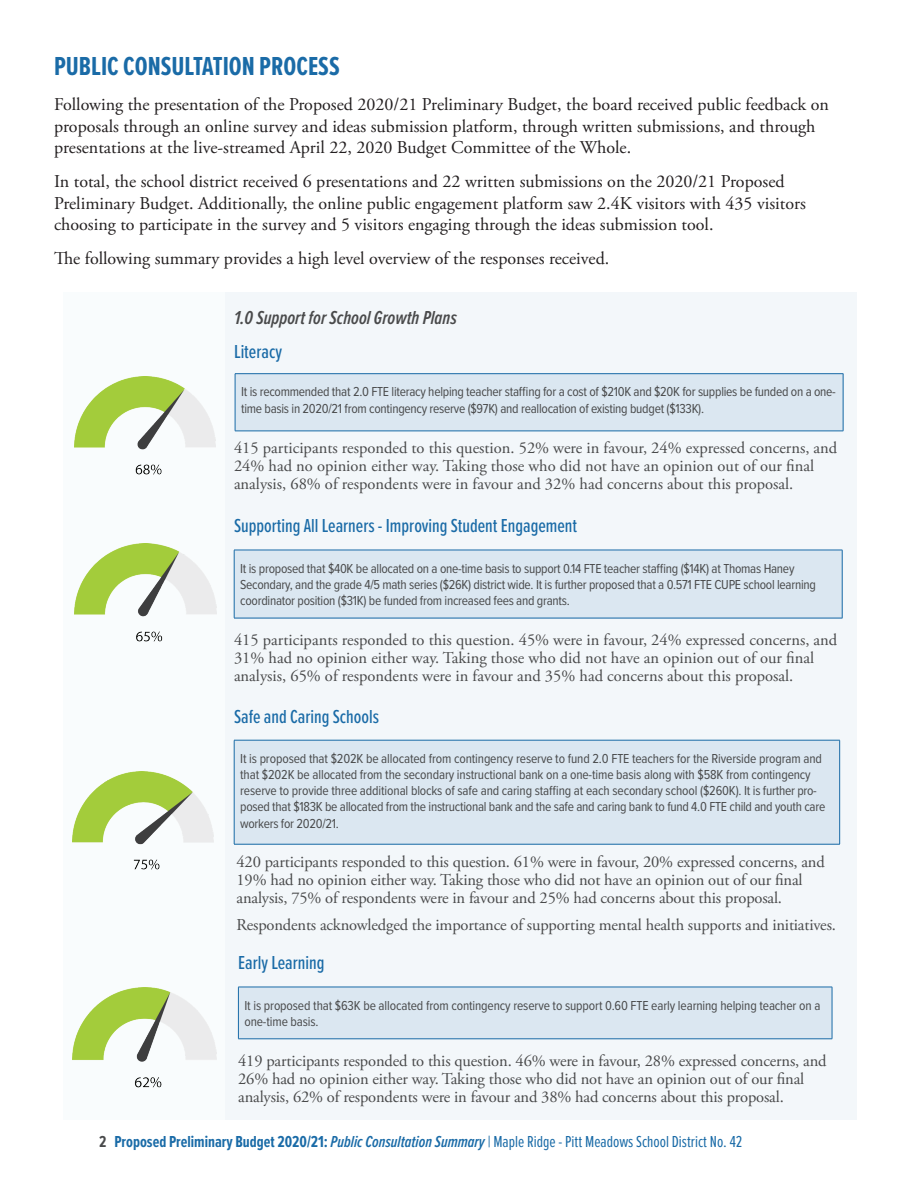
<style>
.page{position:relative;width:918px;height:1188px;background:#fff}
.page>*{position:absolute;margin:0;border:0;box-sizing:border-box;transform-origin:0 0}
.t1{font:700 27px "Proxima Nova Ex Cn";color:#1a6ba7}
.t2{font:500 19.5px "Proxima Nova Ex Cn";color:#1a6ba7}
.t3{font:italic 600 19.5px "Proxima Nova Ex Cn";color:#494a4b}
.t4{font:18px/21.6px "Adobe Garamond Pro";color:#231f20}
.t5{font:16.5px/18px "Adobe Garamond Pro";letter-spacing:-.01em;color:#494a4b}
.t6{font:16.5px "Proxima Nova Ex Cn";color:#1a6ba7}
.t7{font:13.5px/16.2px "Proxima Nova Cond";letter-spacing:-.02em;color:#494a4b}
.s1{font-weight:700;color:#494a4b}
.s2{font-weight:700}
.s3{font-weight:600;font-style:italic}
</style>
<div class="page">
<div style="left:63px;top:292px;width:793px;height:828px;background:#f3f7fa"></div>
<div style="left:63px;top:292px;width:161px;height:828px;background:#f9fcfd"></div>
<div style="left:235px;top:374px;width:608px;height:57px;background:#dbe7f1"></div>
<hr style="left:235px;top:374px;width:1px;height:57px;background:#1a6ba7">
<hr style="left:843px;top:374px;width:1px;height:57px;background:#1a6ba7">
<hr style="left:235px;top:431px;width:608px;height:1px;background:#1a6ba7">
<hr style="left:235px;top:373px;width:608px;height:1px;background:#1a6ba7">
<img style="left:74px;top:376px;width:142px;height:99px">
<div style="left:234px;top:550px;width:608px;height:68px;background:#dbe7f1"></div>
<hr style="left:234px;top:550px;width:1px;height:68px;background:#1a6ba7">
<hr style="left:842px;top:550px;width:1px;height:68px;background:#1a6ba7">
<hr style="left:234px;top:618px;width:608px;height:1px;background:#1a6ba7">
<hr style="left:234px;top:550px;width:608px;height:1px;background:#1a6ba7">
<div style="left:234px;top:740px;width:606px;height:104px;background:#dbe7f1"></div>
<hr style="left:234px;top:740px;width:1px;height:104px;background:#1a6ba7">
<hr style="left:839px;top:740px;width:1px;height:104px;background:#1a6ba7">
<hr style="left:234px;top:844px;width:606px;height:1px;background:#1a6ba7">
<hr style="left:234px;top:740px;width:606px;height:1px;background:#1a6ba7">
<div style="left:238px;top:987px;width:594px;height:52px;background:#dbe7f1"></div>
<hr style="left:238px;top:987px;width:1px;height:52px;background:#1a6ba7">
<hr style="left:832px;top:987px;width:1px;height:52px;background:#1a6ba7">
<hr style="left:238px;top:1039px;width:594px;height:1px;background:#1a6ba7">
<hr style="left:238px;top:987px;width:594px;height:1px;background:#1a6ba7">
<img style="left:75px;top:544px;width:141px;height:98px">
<img style="left:72px;top:772px;width:141px;height:98px">
<img style="left:73px;top:988px;width:144px;height:100px">
<h1 class="t1" style="left:54px;top:50px;width:287px">PUBLIC CONSULTATION PROCESS</h1>
<p class="t4" style="left:54px;top:94px;width:776px">Following the presentation of the Proposed 2020/21 Preliminary Budget, the board received public feedback on proposals through an online survey and ideas submission platform, through written submissions, and through presentations at the live-streamed April 22, 2020 Budget Committee of the Whole.</p>
<p class="t4" style="left:54px;top:171px;width:753px">In total, the school district received 6 presentations and 22 written submissions on the 2020/21 Proposed<br>Preliminary Budget. Additionally, the online public engagement platform saw 2.4K visitors with 435 visitors choosing to participate in the survey and 5 visitors engaging through the ideas submission tool.</p>
<h3 class="t4" style="left:54px;top:248px;width:557px">The following summary provides a high level overview of the responses received.</h3>
<h2 class="t3" style="left:234px;top:306px;width:224px">1.0 Support for School Growth Plans</h2>
<h2 class="t2" style="left:234px;top:339px;width:50px">Literacy</h2>
<p class="t7" style="left:241px;top:384px;width:596px">It is recommended that 2.0 FTE literacy helping teacher staffing for a cost of $210K and $20K for supplies be funded on a one&shy;time basis in 2020/21 from contingency reserve ($97K) and reallocation of existing budget ($133K).</p>
<p class="t5" style="left:234px;top:439px;width:605px">415 participants responded to this question. 52% were in favour, 24% expressed concerns, and<br>24% had no opinion either way. Taking those who did not have an opinion out of our final analysis, 68% of respondents were in favour and 32% had concerns about this proposal.</p>
<h2 class="t2" style="left:234px;top:514px;width:345px">Supporting All Learners - Improving Student Engagement</h2>
<p class="t7" style="left:240px;top:560px;width:577px">It is proposed that $40K be allocated on a one-time basis to support 0.14 FTE teacher staffing ($14K) at Thomas Haney<br>Secondary, and the grade 4/5 math series ($26K) district wide. It is further proposed that a 0.571 FTE CUPE school learning coordinator position ($31K) be funded from increased fees and grants.</p>
<p class="t5" style="left:234px;top:631px;width:605px">415 participants responded to this question. 45% were in favour, 24% expressed concerns, and<br>31% had no opinion either way. Taking those who did not have an opinion out of our final analysis, 65% of respondents were in favour and 35% had concerns about this proposal.</p>
<h2 class="t2" style="left:234px;top:704px;width:147px">Safe and Caring Schools</h2>
<p class="t7" style="left:240px;top:751px;width:587px">It is proposed that $202K be allocated from contingency reserve to fund 2.0 FTE teachers for the Riverside program and that $202K be allocated from the secondary instructional bank on a one-time basis along with $58K from contingency reserve to provide three additional blocks of safe and caring staffing at each secondary school ($260K). It is further pro&shy;posed that $183K be allocated from the instructional bank and the safe and caring bank to fund 4.0 FTE child and youth care workers for 2020/21.</p>
<p class="t5" style="left:237px;top:854px;width:590px">420 participants responded to this question. 61% were in favour, 20% expressed concerns, and<br>19% had no opinion either way. Taking those who did not have an opinion out of our final analysis, 75% of respondents were in favour and 25% had concerns about this proposal.</p>
<p class="t5" style="left:237px;top:917px;width:601px">Respondents acknowledged the importance of supporting mental health supports and initiatives.</p>
<h2 class="t2" style="left:238px;top:951px;width:88px">Early Learning</h2>
<p class="t7" style="left:244px;top:997px;width:578px">It is proposed that $63K be allocated from contingency reserve to support 0.60 FTE early learning helping teacher on a one-time basis.</p>
<p class="t5" style="left:238px;top:1052px;width:590px">419 participants responded to this question. 46% were in favour, 28% expressed concerns, and<br>26% had no opinion either way. Taking those who did not have an opinion out of our final analysis, 62% of respondents were in favour and 38% had concerns about this proposal.</p>
<p class="t6" style="left:99px;top:1131px;width:645px"><span class="s1">2</span> <span class="s2">Proposed Preliminary Budget 2020/21:</span> <span class="s3">Public Consultation Summary</span> | Maple Ridge - Pitt Meadows School District No. 42</p>
</div>
